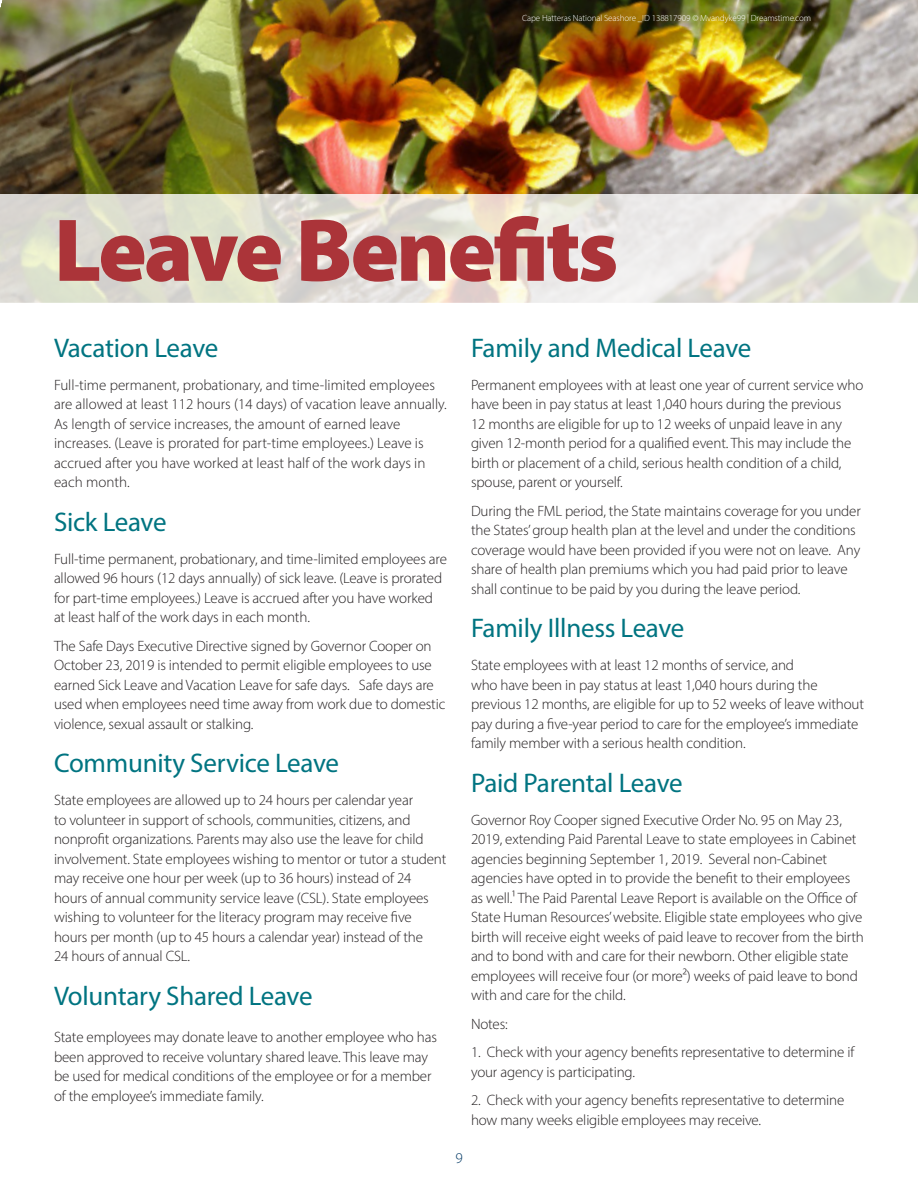
<style>
.page{position:relative;width:918px;height:1188px;background:#fff}
.page>*{position:absolute;margin:0;border:0;box-sizing:border-box;transform-origin:0 0}
.Heading_1{font:900 90px "Myriad Pro";letter-spacing:-.03em;color:#ab3439}
.Heading_2{font:27px "Myriad Pro";letter-spacing:-.01em;color:#007481}
.Heading_2-2{font:300 15px/19.5px "Myriad Pro";letter-spacing:-.01em;color:#231f20}
.t1{font:300 15px "Myriad Pro";color:#003864}
.t2{font:300 9px "Myriad Pro";letter-spacing:-.01em;color:#fff}
</style>
<div class="page">
<img style="left:0;top:0;width:918px;height:194px">
<svg style="left:0;top:194px;width:918px;height:109px;background:#e4e2d8"></svg>
<p class="t2" style="left:522px;top:13px;width:291px">Cape Hatteras National Seashore _ID 138817909 © Mvandyke99 | Dreamstime.com</p>
<p class="Heading_1" style="left:54px;top:190px;width:566px">Leave Benefits</p>
<p class="Heading_2" style="left:54px;top:331px;width:166px">Vacation Leave</p>
<p class="Heading_2-2" style="left:54px;top:375px;width:394px">Full-time permanent, probationary, and time-limited employees are allowed at least 112 hours (14 days) of vacation leave annually.<br>As length of service increases, the amount of earned leave increases. (Leave is prorated for part-time employees.) Leave is accrued after you have worked at least half of the work days in each month.</p>
<p class="Heading_2" style="left:54px;top:505px;width:114px">Sick Leave</p>
<p class="Heading_2-2" style="left:54px;top:549px;width:394px">Full-time permanent, probationary, and time-limited employees are allowed 96 hours (12 days annually) of sick leave. (Leave is prorated for part-time employees.) Leave is accrued after you have worked at least half of the work days in each month.</p>
<p class="Heading_2-2" style="left:54px;top:636px;width:393px">The Safe Days Executive Directive signed by Governor Cooper on October 23, 2019 is intended to permit eligible employees to use earned Sick Leave and Vacation Leave for safe days. Safe days are used when employees need time away from work due to domestic violence, sexual assault or stalking.</p>
<p class="Heading_2" style="left:54px;top:747px;width:287px">Community Service Leave</p>
<p class="Heading_2-2" style="left:54px;top:790px;width:394px">State employees are allowed up to 24 hours per calendar year<br>to volunteer in support of schools, communities, citizens, and nonprofit organizations. Parents may also use the leave for child involvement. State employees wishing to mentor or tutor a student may receive one hour per week (up to 36 hours) instead of 24 hours of annual community service leave (CSL). State employees wishing to volunteer for the literacy program may receive five hours per month (up to 45 hours a calendar year) instead of the<br>24 hours of annual CSL.</p>
<p class="Heading_2" style="left:54px;top:979px;width:260px">Voluntary Shared Leave</p>
<p class="Heading_2-2" style="left:54px;top:1027px;width:385px">State employees may donate leave to another employee who has been approved to receive voluntary shared leave. This leave may be used for medical conditions of the employee or for a member of the employee’s immediate family.</p>
<p class="Heading_2" style="left:471px;top:331px;width:282px">Family and Medical Leave</p>
<p class="Heading_2-2" style="left:471px;top:375px;width:394px">Permanent employees with at least one year of current service who have been in pay status at least 1,040 hours during the previous<br>12 months are eligible for up to 12 weeks of unpaid leave in any given 12-month period for a qualified event. This may include the birth or placement of a child, serious health condition of a child, spouse, parent or yourself.</p>
<p class="Heading_2-2" style="left:471px;top:501px;width:391px">During the FML period, the State maintains coverage for you under the States’ group health plan at the level and under the conditions coverage would have been provided if you were not on leave. Any share of health plan premiums which you had paid prior to leave shall continue to be paid by you during the leave period.</p>
<p class="Heading_2" style="left:471px;top:612px;width:215px">Family Illness Leave</p>
<p class="Heading_2-2" style="left:471px;top:655px;width:395px">State employees with at least 12 months of service, and<br>who have been in pay status at least 1,040 hours during the previous 12 months, are eligible for up to 52 weeks of leave without pay during a five-year period to care for the employee’s immediate family member with a serious health condition.</p>
<p class="Heading_2" style="left:471px;top:766px;width:213px">Paid Parental Leave</p>
<p class="Heading_2-2" style="left:471px;top:810px;width:395px">Governor Roy Cooper signed Executive Order No. 95 on May 23, 2019, extending Paid Parental Leave to state employees in Cabinet agencies beginning September 1, 2019. Several non-Cabinet agencies have opted in to provide the benefit to their employees as well.1 The Paid Parental Leave Report is available on the Office of State Human Resources’ website. Eligible state employees who give birth will receive eight weeks of paid leave to recover from the birth and to bond with and care for their newborn. Other eligible state employees will receive four (or more2) weeks of paid leave to bond with and care for the child.</p>
<p class="Heading_2-2" style="left:471px;top:1014px;width:38px">Notes:</p>
<p class="Heading_2-2" style="left:471px;top:1042px;width:385px">1. Check with your agency benefits representative to determine if your agency is participating.</p>
<p class="Heading_2-2" style="left:471px;top:1090px;width:375px">2. Check with your agency benefits representative to determine how many weeks eligible employees may receive.</p>
<p class="t1" style="left:455px;top:1149px;width:9px">9</p>
</div>
